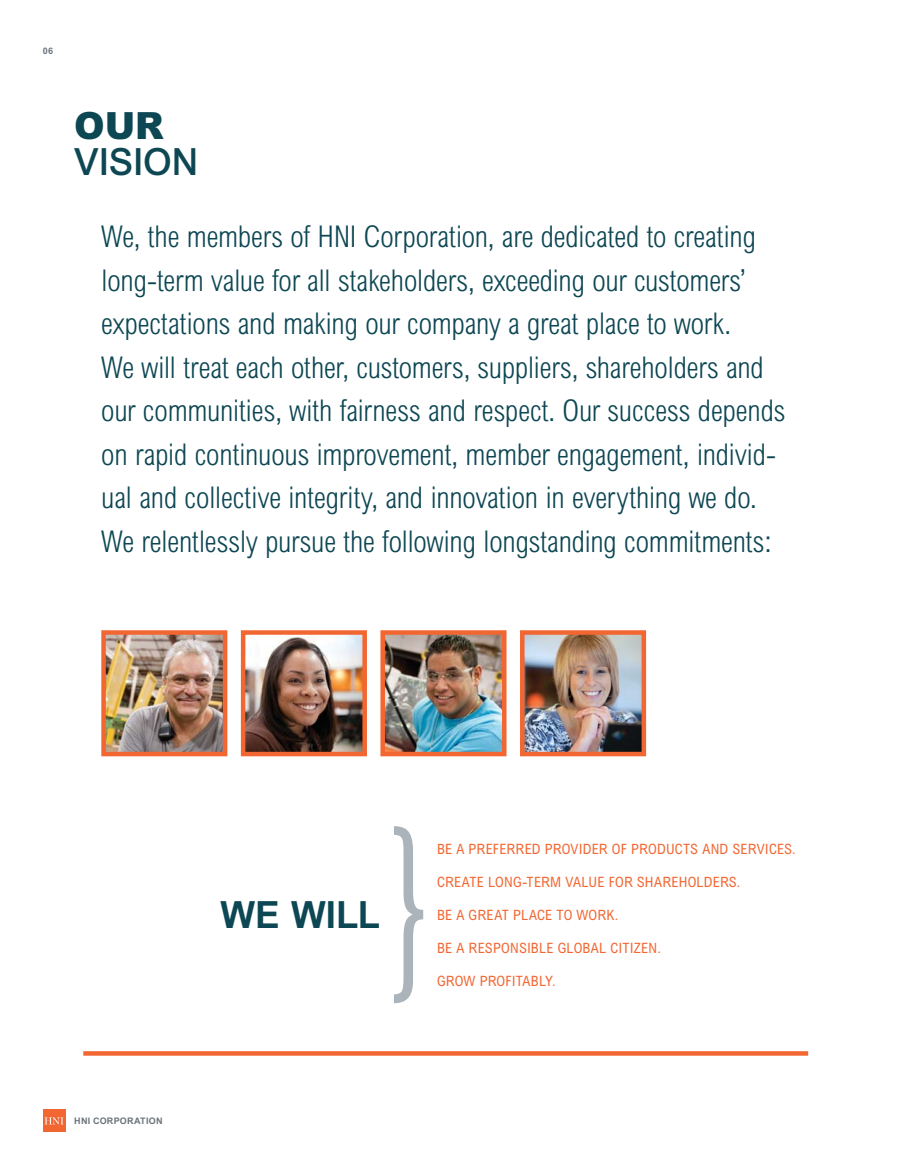
<style>
.page{position:relative;width:905px;height:1175px;background:#fff}
.page>*{position:absolute;margin:0;border:0;box-sizing:border-box;transform-origin:0 0}
.t1{font:700 37.5px "Arial";color:#0d4753}
.t2{font:500 37.5px "Arial";letter-spacing:-.005em;color:#0d4753}
.t3{font:900 37.5px "Arial";color:#0d4753}
.t4{font:300 condensed 30px/43.5px "Arial";letter-spacing:-.005em;color:#0d4753}
.t5{font:condensed 14.25px "Arial";letter-spacing:.01em;color:#f26631}
.t6{font:700 9px "Arial";letter-spacing:.025em;color:#6a737b}
</style>
<div class="page">
<img style="left:385px;top:635px;width:116px;height:116px">
<div style="left:380px;top:630px;width:126px;height:126px;border:4px solid #f26631"></div>
<img style="left:525px;top:635px;width:116px;height:116px">
<div style="left:520px;top:630px;width:126px;height:126px;border:4px solid #f26631"></div>
<img style="left:106px;top:635px;width:116px;height:116px">
<div style="left:101px;top:630px;width:126px;height:126px;border:4px solid #f26631"></div>
<img style="left:246px;top:635px;width:116px;height:116px">
<div style="left:241px;top:630px;width:126px;height:126px;border:4px solid #f26631"></div>
<svg style="left:394px;top:826px;width:29px;height:177px"></svg>
<svg style="left:83px;top:1051px;width:725px;height:4px;background:#f26d3a"></svg>
<div style="left:43px;top:1109px;width:22px;height:23px;background:#f26631"></div>
<svg style="left:45px;top:1117px;width:18px;height:7px"></svg>
<p class="t6" style="left:43px;top:48px;width:12px">06</p>
<p class="t3" style="left:74px;top:112px;width:91px">OUR</p>
<p class="t2" style="left:74px;top:148px;width:125px">VISION</p>
<p class="t4" style="left:101px;top:217px;width:685px">We, the members of HNI Corporation, are dedicated to creating long-term value for all stakeholders, exceeding our customers’ expectations and making our company a great place to work.<br>We will treat each other, customers, suppliers, shareholders and our communities, with fairness and respect. Our success depends on rapid continuous improvement, member engagement, individ&shy;ual and collective integrity, and innovation in everything we do.<br>We relentlessly pursue the following longstanding commitments:</p>
<p class="t6" style="left:74px;top:1117px;width:90px">HNI CORPORATION</p>
<p class="t1" style="left:220px;top:901px;width:161px">WE WILL</p>
<p class="t5" style="left:437px;top:843px;width:360px">BE A PREFERRED PROVIDER OF PRODUCTS AND SERVICES.</p>
<p class="t5" style="left:437px;top:876px;width:305px">CREATE LONG-TERM VALUE FOR SHAREHOLDERS.</p>
<p class="t5" style="left:437px;top:909px;width:183px">BE A GREAT PLACE TO WORK.</p>
<p class="t5" style="left:437px;top:942px;width:225px">BE A RESPONSIBLE GLOBAL CITIZEN.</p>
<p class="t5" style="left:437px;top:975px;width:120px">GROW PROFITABLY.</p>
</div>
